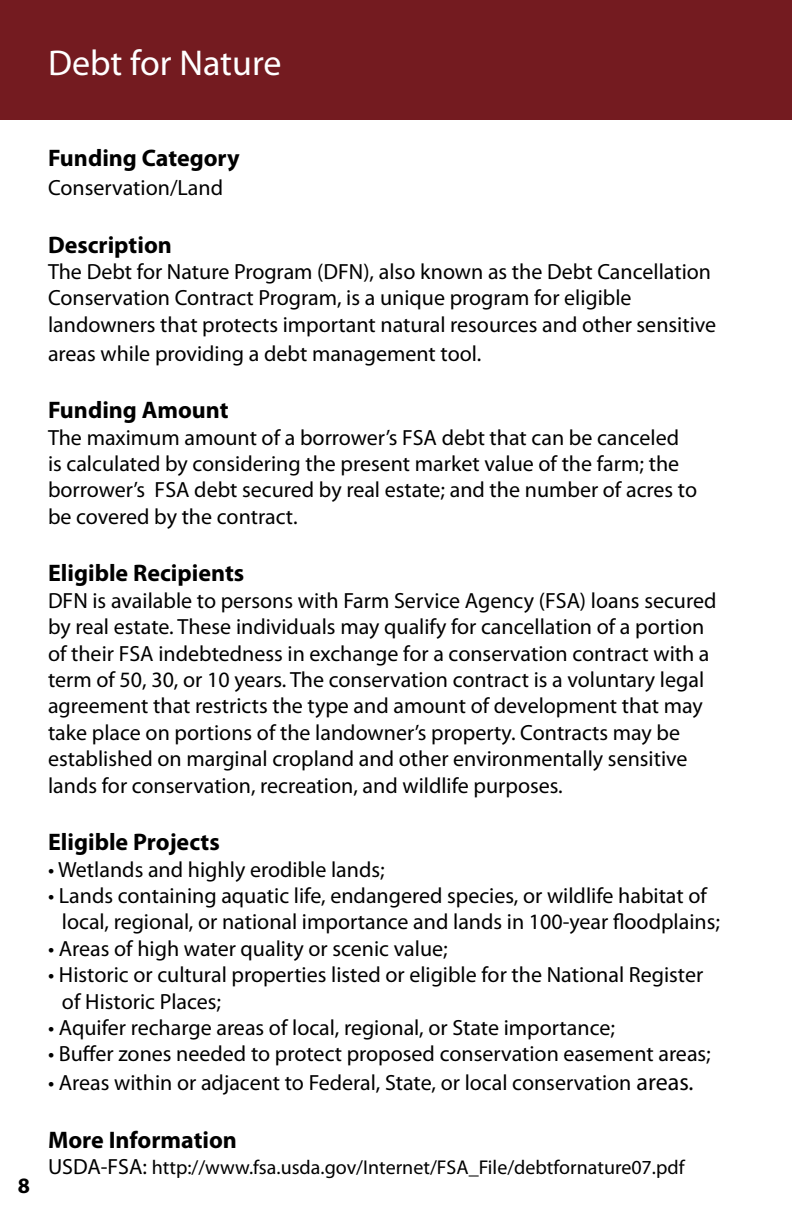
<style>
.page{position:relative;width:792px;height:1224px;background:#fff}
.page>*{position:absolute;margin:0;border:0;box-sizing:border-box;transform-origin:0 0}
.t1{font:36px "Myriad Pro";color:#fff}
.t2{font:700 24px "Myriad Pro";color:#000}
.t3{font:22px/26.4px "Myriad Pro";color:#000}
.t4{font:700 22px "Myriad Pro";color:#000}
.t5{font:20px "Myriad Pro";color:#000}
.s1{font-size:24px}
.s2{font-size:22px}
</style>
<div class="page">
<div style="left:0;top:0;width:792px;height:120px;background:#741b20"></div>
<h1 class="t1" style="left:48px;top:41px;width:235px">Debt for Nature</h1>
<p class="t4" style="left:18px;top:1171px;width:14px">8</p>
<p class="t2" style="left:48px;top:142px;width:193px">Funding Category</p>
<p class="t3" style="left:48px;top:174px;width:177px">Conservation/Land</p>
<p class="t2" style="left:48px;top:229px;width:125px">Description</p>
<p class="t3" style="left:48px;top:258px;width:670px">The Debt for Nature Program (DFN), also known as the Debt Cancellation<br>Conservation Contract Program, is a unique program for eligible landowners that protects important natural resources and other sensitive</p>
<p class="t3" style="left:48px;top:340px;width:435px">areas while providing a debt management tool.</p>
<p class="t2" style="left:48px;top:394px;width:182px">Funding Amount</p>
<p class="t3" style="left:48px;top:424px;width:651px">The maximum amount of a borrower’s FSA debt that can be canceled is calculated by considering the present market value of the farm; the borrower’s FSA debt secured by real estate; and the number of acres to be covered by the contract.</p>
<p class="t2" style="left:48px;top:558px;width:198px">Eligible Recipients</p>
<p class="t3" style="left:48px;top:587px;width:670px">DFN is available to persons with Farm Service Agency (FSA) loans secured by real estate. These individuals may qualify for cancellation of a portion of their FSA indebtedness in exchange for a conservation contract with a term of 50, 30, or 10 years. The conservation contract is a voluntary legal agreement that restricts the type and amount of development that may take place on portions of the landowner’s property. Contracts may be established on marginal cropland and other environmentally sensitive lands for conservation, recreation, and wildlife purposes.</p>
<p class="t2" style="left:48px;top:826px;width:173px">Eligible Projects</p>
<p class="t3" style="left:48px;top:856px;width:338px">• Wetlands and highly erodible lands;</p>
<p class="t3" style="left:62px;top:882px;width:660px;text-indent:-14px">• Lands containing aquatic life, endangered species, or wildlife habitat of local, regional, or national importance and lands in 100-year floodplains;</p>
<p class="t3" style="left:48px;top:935px;width:401px">• Areas of high water quality or scenic value;</p>
<p class="t3" style="left:62px;top:961px;width:643px;text-indent:-14px">• Historic or cultural properties listed or eligible for the National Register of Historic Places;</p>
<p class="t3" style="left:48px;top:1014px;width:569px">• Aquifer recharge areas of local, regional, or State importance;</p>
<p class="t3" style="left:48px;top:1040px;width:664px">• Buffer zones needed to protect proposed conservation easement areas;</p>
<p class="t3" style="left:48px;top:1069px;width:647px">• Areas within or adjacent to Federal, State, or local conservation <span class="s1">areas.</span></p>
<p class="t2" style="left:48px;top:1124px;width:190px">More Information</p>
<p class="t5" style="left:48px;top:1155px;width:638px"><span class="s2">USDA-FSA:</span> http://www.fsa.usda.gov/Internet/FSA_File/debtfornature07.pdf</p>
</div>
